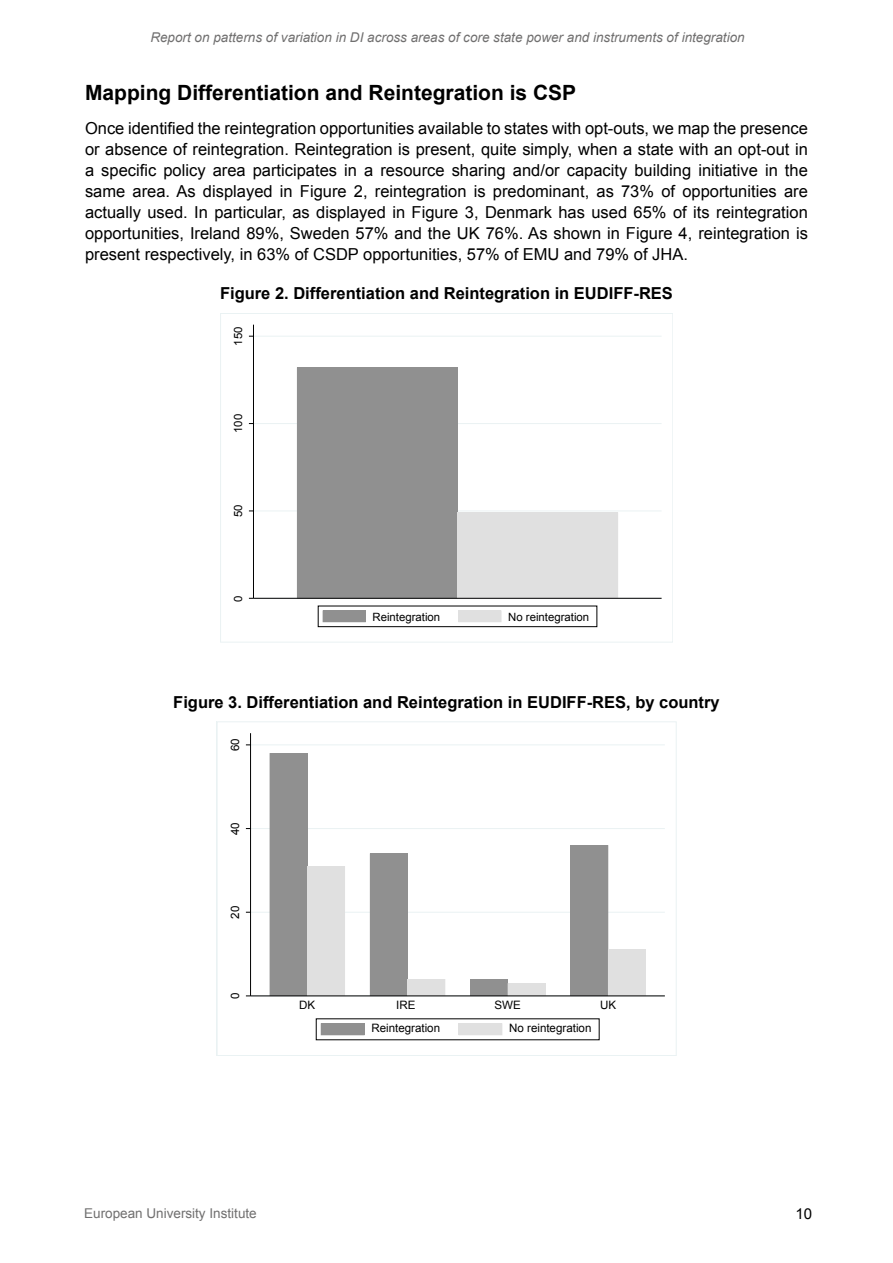
<style>
.page{position:relative;width:893px;height:1263px;background:#fff}
.page>*{position:absolute;margin:0;border:0;box-sizing:border-box;transform-origin:0 0}
.t1{font:700 21px "Arial";color:#000}
.t2{font:16.5px/21px "Arial";color:#000;text-align:justify}
.t3{font:700 16.5px "Arial";color:#000}
.t4{font:15px "Arial";color:#000}
.t5{font:italic 13.5px "Arial";color:#706f6f}
.t6{font:13.5px "Arial";color:#706f6f}
.t7{font:11.55px "Arial";color:#000}
.t8{font:11.4px "Arial";color:#000}
</style>
<div class="page">
<div style="left:220px;top:313px;width:453px;height:329px;border:1px solid #eaf2f3"></div>
<hr style="left:253px;top:510px;width:409px;height:1px;background:#eaf2f3">
<hr style="left:253px;top:423px;width:409px;height:1px;background:#eaf2f3">
<hr style="left:253px;top:336px;width:409px;height:1px;background:#eaf2f3">
<div style="left:297px;top:368px;width:160px;height:230px;background:#909090"></div>
<div style="left:297px;top:368px;width:160px;height:230px;border:1px solid #909090"></div>
<div style="left:457px;top:513px;width:161px;height:85px;background:#e0e0e0"></div>
<div style="left:457px;top:513px;width:161px;height:85px;border:1px solid #e0e0e0"></div>
<hr style="left:253px;top:325px;width:1px;height:273px;background:#000">
<hr style="left:253px;top:598px;width:409px;height:1px;background:#000">
<div style="left:318px;top:606px;width:279px;height:21px;border:1px solid #000"></div>
<div style="left:323px;top:611px;width:43px;height:11px;background:#909090"></div>
<div style="left:459px;top:611px;width:42px;height:11px;background:#e0e0e0"></div>
<div style="left:217px;top:721px;width:459px;height:335px;border:1px solid #eaf2f3"></div>
<hr style="left:251px;top:912px;width:414px;height:1px;background:#eaf2f3">
<hr style="left:251px;top:828px;width:414px;height:1px;background:#eaf2f3">
<hr style="left:251px;top:744px;width:414px;height:1px;background:#eaf2f3">
<div style="left:270px;top:753px;width:37px;height:243px;background:#909090"></div>
<div style="left:307px;top:866px;width:38px;height:130px;background:#e0e0e0"></div>
<div style="left:370px;top:854px;width:38px;height:142px;background:#909090"></div>
<div style="left:408px;top:979px;width:37px;height:17px;background:#e0e0e0"></div>
<div style="left:470px;top:979px;width:38px;height:17px;background:#909090"></div>
<div style="left:508px;top:983px;width:37px;height:13px;background:#e0e0e0"></div>
<div style="left:570px;top:845px;width:38px;height:151px;background:#909090"></div>
<div style="left:608px;top:950px;width:38px;height:46px;background:#e0e0e0"></div>
<hr style="left:250px;top:733px;width:1px;height:263px;background:#000">
<hr style="left:251px;top:995px;width:414px;height:1px;background:#000">
<div style="left:321px;top:1023px;width:43px;height:12px;background:#909090"></div>
<div style="left:459px;top:1023px;width:43px;height:12px;background:#e0e0e0"></div>
<p class="t5" style="left:150px;top:28px;width:596px">Report on patterns of variation in DI across areas of core state power and instruments of integration</p>
<p class="t1" style="left:85px;top:79px;width:493px">Mapping Differentiation and Reintegration is CSP</p>
<p class="t2" style="left:85px;top:118px;width:724px">Once identified the reintegration opportunities available to states with opt-outs, we map the presence or absence of reintegration. Reintegration is present, quite simply, when a state with an opt-out in a specific policy area participates in a resource sharing and/or capacity building initiative in the same area. As displayed in Figure 2, reintegration is predominant, as 73% of opportunities are actually used. In particular, as displayed in Figure 3, Denmark has used 65% of its reintegration opportunities, Ireland 89%, Sweden 57% and the UK 76%. As shown in Figure 4, reintegration is present respectively, in 63% of CSDP opportunities, 57% of EMU and 79% of JHA.</p>
<p class="t3" style="left:220px;top:283px;width:454px">Figure 2. Differentiation and Reintegration in EUDIFF-RES</p>
<p class="t8" style="left:231px;top:346px;width:21px;rotate:-90deg">150</p>
<p class="t8" style="left:231px;top:433px;width:21px;rotate:-90deg">100</p>
<p class="t8" style="left:231px;top:517px;width:14px;rotate:-90deg">50</p>
<p class="t8" style="left:231px;top:601px;width:8px;rotate:-90deg">0</p>
<p class="t8" style="left:372px;top:609px;width:69px">Reintegration</p>
<p class="t8" style="left:508px;top:609px;width:83px">No reintegration</p>
<p class="t3" style="left:173px;top:691px;width:548px">Figure 3. Differentiation and Reintegration in EUDIFF-RES, by country</p>
<p class="t7" style="left:227px;top:751px;width:14px;rotate:-90deg">60</p>
<p class="t7" style="left:227px;top:835px;width:14px;rotate:-90deg">40</p>
<p class="t7" style="left:227px;top:919px;width:14px;rotate:-90deg">20</p>
<p class="t7" style="left:227px;top:999px;width:8px;rotate:-90deg">0</p>
<p class="t7" style="left:299px;top:997px;width:18px">DK</p>
<p class="t7" style="left:396px;top:997px;width:21px">IRE</p>
<p class="t7" style="left:495px;top:997px;width:28px">SWE</p>
<p class="t7" style="left:600px;top:997px;width:18px">UK</p>
<p class="t7" style="left:371px;top:1020px;width:70px">Reintegration</p>
<p class="t7" style="left:509px;top:1020px;width:84px">No reintegration</p>
<p class="t6" style="left:84px;top:1204px;width:174px">European University Institute</p>
<p class="t4" style="left:795px;top:1203px;width:18px">10</p>
</div>
